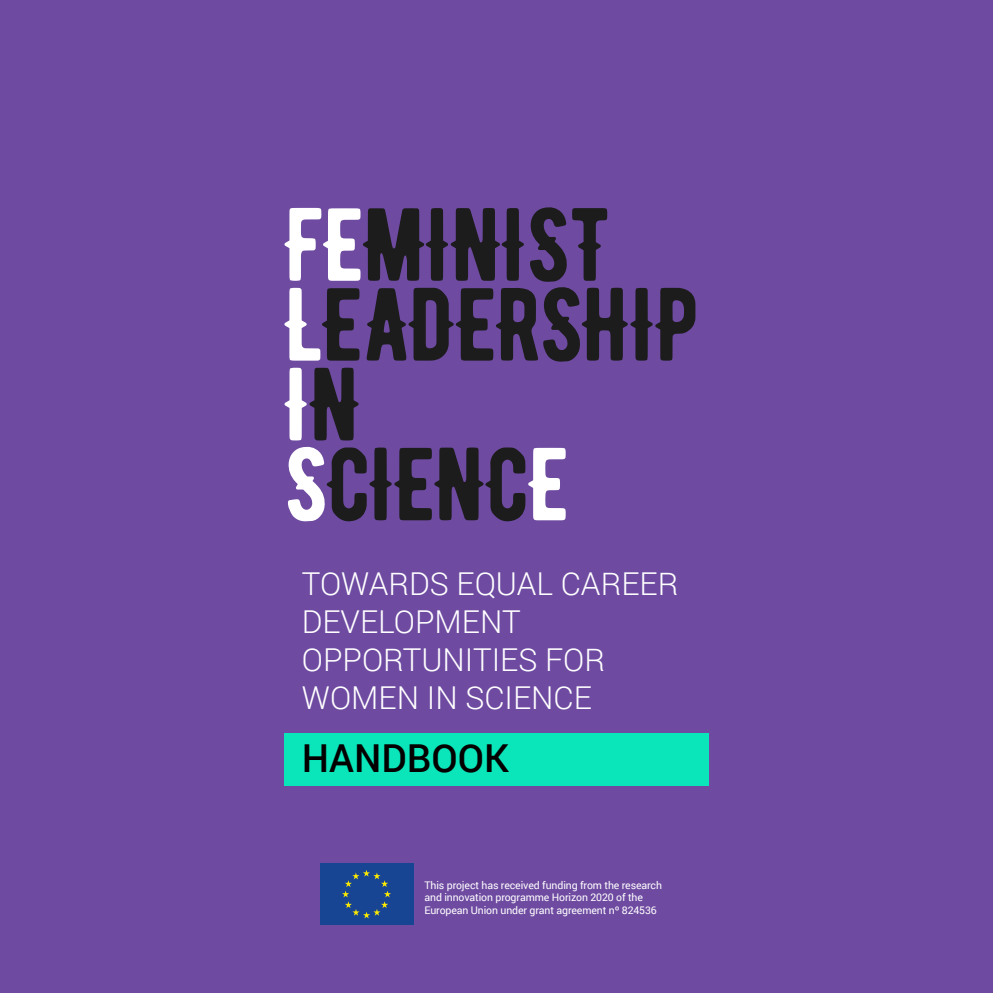
<style>
.page{position:relative;width:993px;height:993px;background:#fff}
.page>*{position:absolute;margin:0;border:0;box-sizing:border-box;transform-origin:0 0}
.t1{font:500 38.5px "Roboto";color:#030000}
.t2{font:300 31.5px/37.8px "Roboto";color:#fff}
.t3{font:10.5px/12.2px "Roboto";letter-spacing:-.01em;color:#fff}
</style>
<div class="page">
<div style="left:0;top:0;width:992px;height:992px;background:#6e4aa1"></div>
<div style="left:284px;top:733px;width:424px;height:52px;background:#0ae6ba"></div>
<svg style="left:284px;top:207px;width:411px;height:315px"></svg>
<div style="left:320px;top:862px;width:93px;height:62px;background:#174594"></div>
<svg style="left:342px;top:870px;width:49px;height:48px"></svg>
<h2 class="t2" style="left:302px;top:564px;width:378px">TOWARDS EQUAL CAREER<br>DEVELOPMENT<br>OPPORTUNITIES FOR<br>WOMEN IN SCIENCE</h2>
<h1 class="t1" style="left:302px;top:730px;width:208px">HANDBOOK</h1>
<p class="t3" style="left:424px;top:878px;width:239px">This project has received funding from the research and innovation programme Horizon 2020 of the<br>European Union under grant agreement nº 824536</p>
</div>
